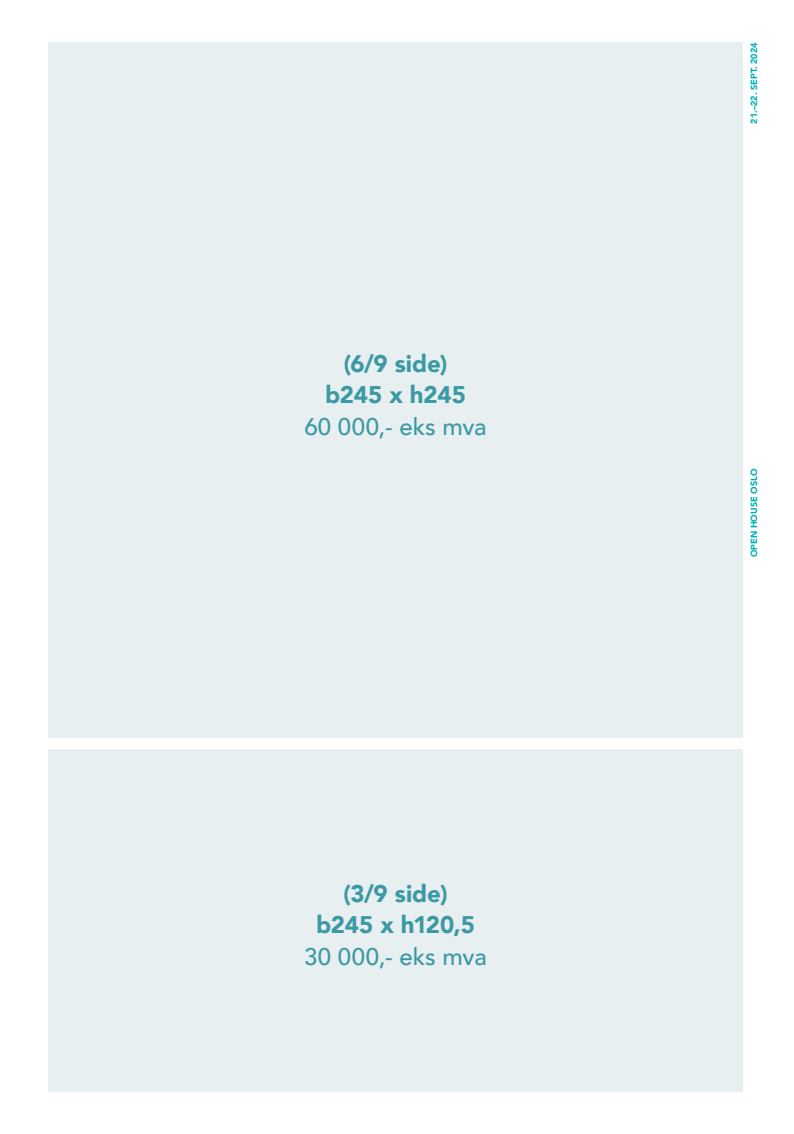
<style>
.page{position:relative;width:794px;height:1134px;background:#fff}
.page>*{position:absolute;margin:0;border:0;box-sizing:border-box;transform-origin:0 0}
.Tittel_på_bygg{font:900 24px "Avenir";letter-spacing:-.005em;color:#3b99a3}
.Tittel_på_bygg-2{font:500 24px "Avenir";color:#3b99a3}
.t1{font:900 9px "Avenir";color:#00afba}
</style>
<div class="page">
<div style="left:48px;top:43px;width:695px;height:695px;background:#e8eff1"></div>
<div style="left:48px;top:749px;width:695px;height:342px;background:#e8eff1"></div>
<p class="Tittel_på_bygg" style="left:344px;top:343px;width:105px">(6/9 side)</p>
<p class="Tittel_på_bygg" style="left:325px;top:374px;width:143px">b245 x h245</p>
<p class="Tittel_på_bygg-2" style="left:304px;top:406px;width:184px">60 000,- eks mva</p>
<p class="Tittel_på_bygg" style="left:343px;top:873px;width:105px">(3/9 side)</p>
<p class="Tittel_på_bygg" style="left:316px;top:904px;width:160px">b245 x h120,5</p>
<p class="Tittel_på_bygg-2" style="left:304px;top:936px;width:184px">30 000,- eks mva</p>
<p class="t1" style="left:746px;top:124px;width:83px;rotate:-90deg">21.–22. SEPT. 2024</p>
<p class="t1" style="left:746px;top:557px;width:90px;rotate:-90deg">OPEN HOUSE OSLO</p>
</div>
